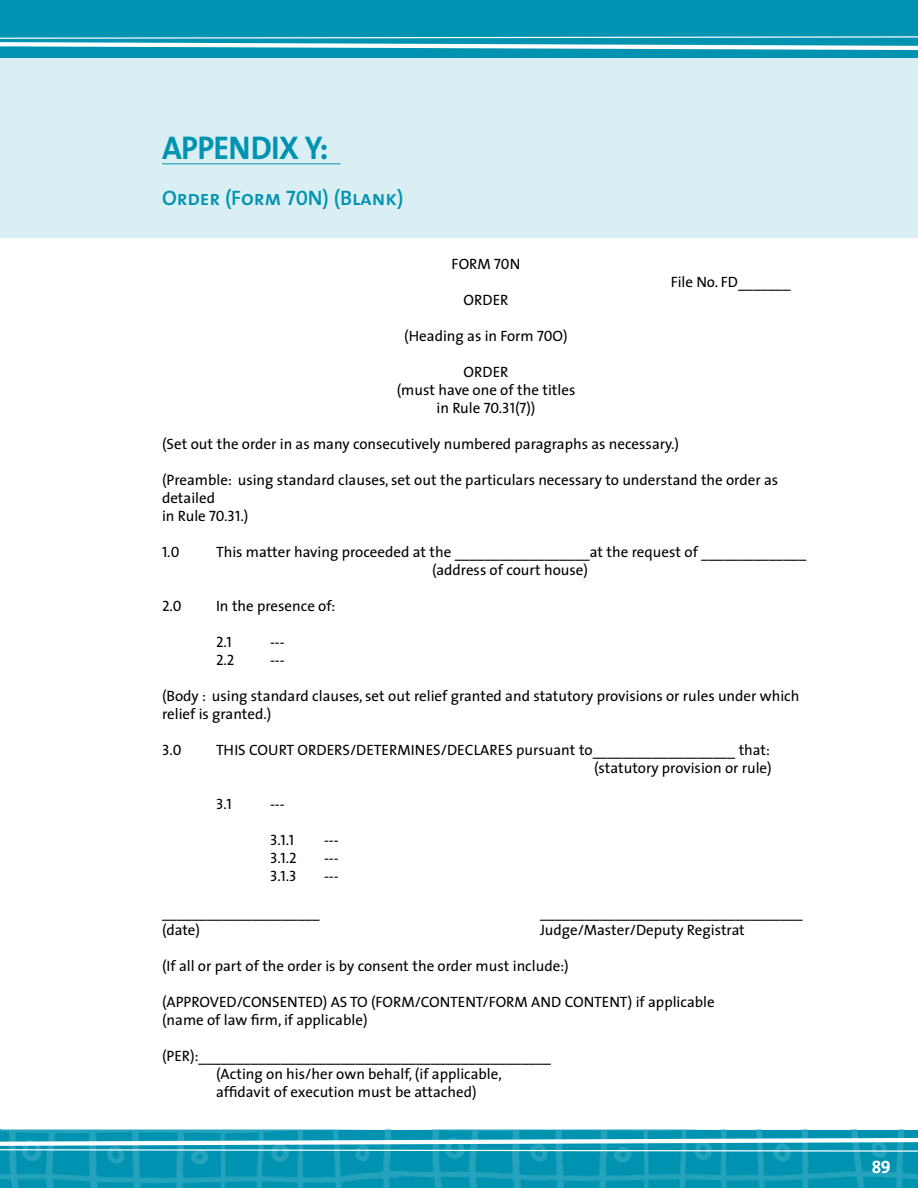
<style>
.page{position:relative;width:918px;height:1188px;background:#fff}
.page>*{position:absolute;margin:0;border:0;box-sizing:border-box;transform-origin:0 0}
.t1{font:33px "The Sans Bold Caps";letter-spacing:-.02em;color:#0093b1;scale:.96 1}
.t2{font:21px "The Sans Semi Bold Caps";letter-spacing:-.005em;color:#0093b1}
.t3{font:18px "The Sans Bold Caps";color:#fff;scale:.96 1}
.t4{font:15px/18px "The Sans";color:#000}
.t5{font:15px "The Sans Caps";color:#000}
.s1{font-family:"The Sans Caps"}
.s2{font-family:"The Sans"}
</style>
<div class="page">
<img style="left:0;top:1130px;width:918px;height:58px">
<div style="left:0;top:0;width:918px;height:58px;background:#0093b1"></div>
<svg style="left:0;top:36px;width:918px;height:15px"></svg>
<svg style="left:0;top:1136px;width:918px;height:16px"></svg>
<div style="left:0;top:58px;width:918px;height:180px;background:#d9eff3"></div>
<hr style="left:162px;top:163px;width:178px;height:1px;background:#0093b1">
<h1 class="t1" style="left:162px;top:120px;width:175px">APPENDIX Y:</h1>
<h2 class="t2" style="left:162px;top:181px;width:243px">Order (Form 70N) (Blank)</h2>
<p class="t4" style="left:452px;top:254px;width:70px">FORM <span class="s1">70N</span></p>
<p class="t4" style="left:671px;top:272px;width:121px">File No. FD_______</p>
<p class="t4" style="left:464px;top:290px;width:47px">ORDER</p>
<p class="t4" style="left:404px;top:326px;width:165px">(Heading as in Form <span class="s1">70O</span>)</p>
<p class="t4" style="left:397px;top:362px;width:180px;text-align:center">ORDER<br>(must have one of the titles</p>
<p class="t5" style="left:437px;top:395px;width:100px"><span class="s2">in Rule</span> 70.31(7))</p>
<p class="t4" style="left:162px;top:434px;width:519px">(Set out the order in as many consecutively numbered paragraphs as necessary.)</p>
<p class="t4" style="left:162px;top:470px;width:618px">(Preamble: using standard clauses, set out the particulars necessary to understand the order as detailed<br>in Rule <span class="s1">70.31.</span>)</p>
<p class="t5" style="left:162px;top:539px;width:19px">1.0</p>
<p class="t4" style="left:216px;top:542px;width:592px;text-align:center">This matter having proceeded at the __________________at the request of ______________ (address of court house)</p>
<p class="t5" style="left:162px;top:593px;width:21px">2.0</p>
<p class="t4" style="left:216px;top:596px;width:121px">In the presence of:</p>
<p class="t5" style="left:216px;top:629px;width:17px">2.1</p>
<p class="t4" style="left:270px;top:632px;width:16px">---</p>
<p class="t5" style="left:216px;top:647px;width:20px">2.2</p>
<p class="t4" style="left:270px;top:650px;width:16px">---</p>
<p class="t4" style="left:162px;top:686px;width:639px">(Body : using standard clauses, set out relief granted and statutory provisions or rules under which relief is granted.)</p>
<p class="t5" style="left:162px;top:737px;width:21px">3.0</p>
<p class="t4" style="left:216px;top:740px;width:557px;text-align:right">THIS COURT ORDERS/DETERMINES/DECLARES pursuant to___________________ that: (statutory provision or rule)</p>
<p class="t5" style="left:216px;top:791px;width:17px">3.1</p>
<p class="t4" style="left:270px;top:794px;width:16px">---</p>
<p class="t5" style="left:270px;top:827px;width:26px">3.1.1</p>
<p class="t4" style="left:324px;top:830px;width:16px">---</p>
<p class="t5" style="left:270px;top:845px;width:28px">3.1.2</p>
<p class="t4" style="left:324px;top:848px;width:16px">---</p>
<p class="t5" style="left:270px;top:863px;width:28px">3.1.3</p>
<p class="t4" style="left:324px;top:866px;width:16px">---</p>
<p class="t4" style="left:162px;top:902px;width:159px">_____________________</p>
<p class="t4" style="left:540px;top:902px;width:264px">___________________________________</p>
<p class="t4" style="left:162px;top:920px;width:40px">(date)</p>
<p class="t4" style="left:540px;top:920px;width:206px">Judge/Master/Deputy Registrat</p>
<p class="t4" style="left:162px;top:956px;width:408px">(If all or part of the order is by consent the order must include:)</p>
<p class="t4" style="left:162px;top:992px;width:554px">(APPROVED/CONSENTED) AS TO (FORM/CONTENT/FORM AND CONTENT) if applicable (name of law firm, if applicable)</p>
<p class="t4" style="left:216px;top:1046px;width:337px;text-indent:-54px">(PER):_______________________________________________ (Acting on his/her own behalf, (if applicable, affidavit of execution must be attached)</p>
<p class="t3" style="left:872px;top:1151px;width:22px">89</p>
</div>
